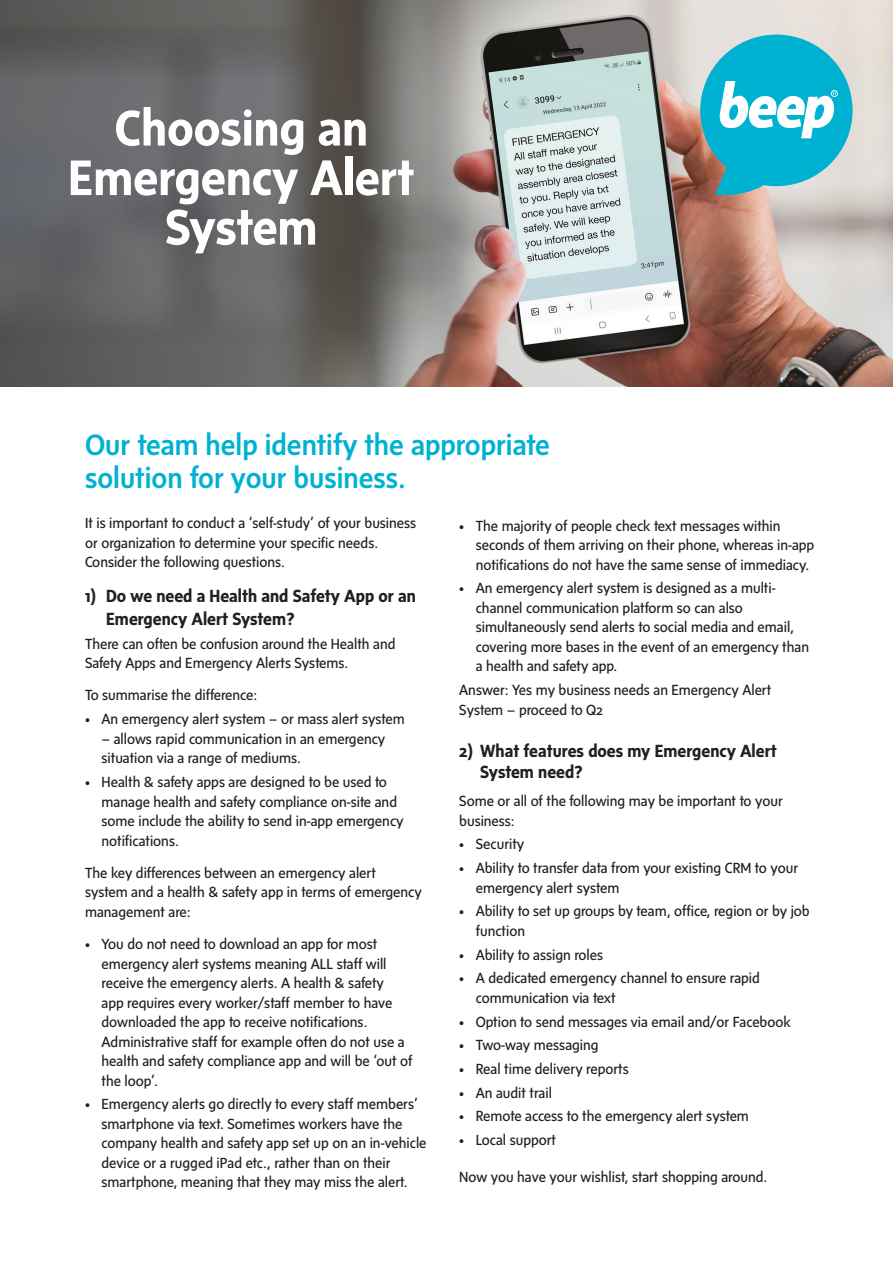
<style>
.page{position:relative;width:893px;height:1263px;background:#fff}
.page>*{position:absolute;margin:0;border:0;box-sizing:border-box;transform-origin:0 0}
.t1{font:700 51px/49.5px "Sense";color:#fff;text-align:center}
.t2{font:500 30px/33px "Sense";color:#00b2d2}
.t3{font:700 18px/22.5px "Sense";color:#231f20}
.t4{font:15px/19.5px "Sense";color:#231f20}
</style>
<div class="page">
<img style="left:0;top:0;width:893px;height:387px">
<svg style="left:700px;top:35px;width:153px;height:160px;background:#4fbfd2"></svg>
<div style="left:831px;top:90px;width:7px;height:7px;border:1px solid #fff;border-radius:50%"></div>
<h1 class="t1" style="left:68px;top:102px;width:348px">Choosing an<br>Emergency Alert<br>System</h1>
<h2 class="t2" style="left:85px;top:427px;width:466px">Our team help identify the appropriate solution for your business.</h2>
<p class="t4" style="left:476px;top:515px;width:340px;text-indent:-16px">• The majority of people check text messages within seconds of them arriving on their phone, whereas in-app notifications do not have the same sense of immediacy.</p>
<p class="t4" style="left:476px;top:578px;width:335px;text-indent:-16px">• An emergency alert system is designed as a multi&shy;channel communication platform so can also simultaneously send alerts to social media and email, covering more bases in the event of an emergency than a health and safety app.</p>
<p class="t4" style="left:459px;top:680px;width:314px">Answer: Yes my business needs an Emergency Alert<br>System – proceed to Q2</p>
<p class="t3" style="left:480px;top:740px;width:298px;line-height:21px;text-indent:-21px">2) What features does my Emergency Alert<br>System need?</p>
<p class="t4" style="left:459px;top:791px;width:325px">Some or all of the following may be important to your business:</p>
<p class="t4" style="left:459px;top:834px;width:67px">• Security</p>
<p class="t4" style="left:476px;top:858px;width:324px;text-indent:-16px">• Ability to transfer data from your existing CRM to your emergency alert system</p>
<p class="t4" style="left:476px;top:901px;width:335px;text-indent:-16px">• Ability to set up groups by team, office, region or by job function</p>
<p class="t4" style="left:459px;top:944px;width:145px">• Ability to assign roles</p>
<p class="t4" style="left:476px;top:968px;width:286px;text-indent:-16px">• A dedicated emergency channel to ensure rapid communication via text</p>
<p class="t4" style="left:459px;top:1011px;width:333px">• Option to send messages via email and/or Facebook</p>
<p class="t4" style="left:459px;top:1035px;width:141px">• Two-way messaging</p>
<p class="t4" style="left:459px;top:1059px;width:171px">• Real time delivery reports</p>
<p class="t4" style="left:459px;top:1082px;width:94px">• An audit trail</p>
<p class="t4" style="left:459px;top:1106px;width:291px">• Remote access to the emergency alert system</p>
<p class="t4" style="left:459px;top:1130px;width:98px">• Local support</p>
<p class="t4" style="left:459px;top:1166px;width:310px">Now you have your wishlist, start shopping around.</p>
<p class="t4" style="left:85px;top:513px;width:333px">It is important to conduct a ‘self-study’ of your business or organization to determine your specific needs.<br>Consider the following questions.</p>
<p class="t3" style="left:106px;top:585px;width:311px;text-indent:-21px">1) Do we need a Health and Safety App or an<br>Emergency Alert System?</p>
<p class="t4" style="left:85px;top:633px;width:312px">There can often be confusion around the Health and<br>Safety Apps and Emergency Alerts Systems.</p>
<p class="t4" style="left:85px;top:685px;width:174px">To summarise the difference:</p>
<p class="t4" style="left:85px;top:709px;width:321px">• An emergency alert system – or mass alert system</p>
<p class="t4" style="left:102px;top:728px;width:285px">– allows rapid communication in an emergency situation via a range of mediums.</p>
<p class="t4" style="left:102px;top:772px;width:304px;text-indent:-16px">• Health &amp; safety apps are designed to be used to manage health and safety compliance on-site and some include the ability to send in-app emergency notifications.</p>
<p class="t4" style="left:85px;top:862px;width:338px">The key differences between an emergency alert system and a health &amp; safety app in terms of emergency management are:</p>
<p class="t4" style="left:102px;top:934px;width:312px;text-indent:-16px">• You do not need to download an app for most emergency alert systems meaning ALL staff will receive the emergency alerts. A health &amp; safety<br>app requires every worker/staff member to have downloaded the app to receive notifications.<br>Administrative staff for example often do not use a health and safety compliance app and will be ‘out of the loop’.</p>
<p class="t4" style="left:102px;top:1094px;width:327px;text-indent:-16px">• Emergency alerts go directly to every staff members’ smartphone via text. Sometimes workers have the company health and safety app set up on an in-vehicle device or a rugged iPad etc., rather than on their smartphone, meaning that they may miss the alert.</p>
</div>
